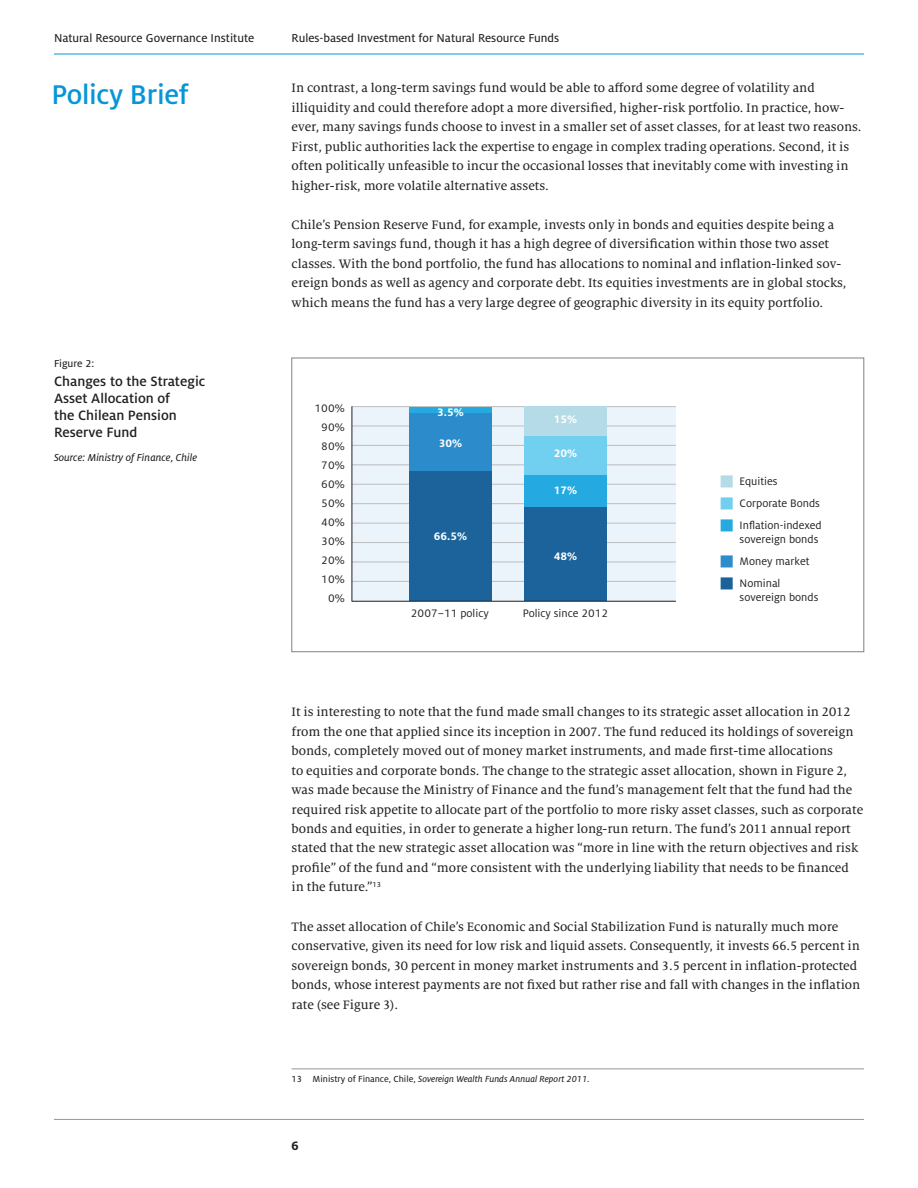
<style>
.page{position:relative;width:918px;height:1188px;background:#fff}
.page>*{position:absolute;margin:0;border:0;box-sizing:border-box;transform-origin:0 0}
.t1{font:500 30px "Milo OT";letter-spacing:-.01em;color:#0696d7}
.chart_caption_margin{font:500 15px/17.1px "Milo OT";color:#231f20}
.body{font:13.5px/19.5px "Milo Serif OT Text";color:#231f20}
.t2{font:700 13.5px "Milo OT";color:#231f20}
.t3{font:12.75px "Milo OT Text";color:#231f20}
.chart_data_vertical{font:12px/14.2px "Milo TF";color:#231f20}
.chart_data_vertical-2{font:700 12px "Milo TF";color:#fff}
.chart_caption_italic{font:11.25px "Milo OT Text Ita";color:#231f20}
.chart_caption_margin-2{font:11.25px "Milo OT Text";color:#231f20}
.footnote_body{font:9.75px "Milo OT Text Ita";color:#231f20}
.s1{font-family:"Myriad Pro";font-size:10.8px}
.s2{font-family:"Milo OT Text"}
</style>
<div class="page">
<div style="left:352px;top:407px;width:324px;height:194px;background:#ebf4fa"></div>
<hr style="left:352px;top:406px;width:324px;height:1px;background:#bcbdc0">
<hr style="left:352px;top:426px;width:324px;height:1px;background:#bcbdc0">
<hr style="left:352px;top:445px;width:324px;height:1px;background:#bcbdc0">
<hr style="left:352px;top:465px;width:324px;height:1px;background:#bcbdc0">
<hr style="left:352px;top:484px;width:324px;height:1px;background:#bcbdc0">
<hr style="left:352px;top:503px;width:324px;height:1px;background:#bcbdc0">
<hr style="left:352px;top:523px;width:324px;height:1px;background:#bcbdc0">
<hr style="left:352px;top:542px;width:324px;height:1px;background:#bcbdc0">
<hr style="left:352px;top:562px;width:324px;height:1px;background:#bcbdc0">
<hr style="left:352px;top:581px;width:324px;height:1px;background:#bcbdc0">
<div style="left:524px;top:407px;width:83px;height:29px;background:#b6dbe8"></div>
<div style="left:409px;top:407px;width:83px;height:6px;background:#24aae1"></div>
<div style="left:524px;top:436px;width:83px;height:39px;background:#71cff0"></div>
<div style="left:409px;top:413px;width:83px;height:59px;background:#2c8ccb"></div>
<div style="left:524px;top:475px;width:83px;height:33px;background:#24aae1"></div>
<div style="left:409px;top:472px;width:83px;height:129px;background:#1b639a"></div>
<div style="left:524px;top:508px;width:83px;height:93px;background:#1b639a"></div>
<hr style="left:352px;top:601px;width:324px;height:1px;background:#231f20">
<hr style="left:352px;top:406px;width:1px;height:195px;background:#231f20">
<div style="left:291px;top:358px;width:573px;height:294px;border:1px solid #808285"></div>
<hr style="left:54px;top:54px;width:810px;height:1px;background:#0696d7">
<hr style="left:54px;top:1119px;width:810px;height:1px;background:#939598">
<hr style="left:292px;top:1068px;width:572px;height:1px;background:#939598">
<p class="t3" style="left:54px;top:31px;width:202px">Natural Resource Governance Institute</p>
<p class="t3" style="left:292px;top:31px;width:269px">Rules-based Investment for Natural Resource Funds</p>
<h1 class="t1" style="left:52px;top:78px;width:139px">Policy Brief</h1>
<p class="body" style="left:292px;top:78px;width:571px">In contrast, a long-term savings fund would be able to afford some degree of volatility and illiquidity and could therefore adopt a more diversified, higher-risk portfolio. In practice, how&shy;ever, many savings funds choose to invest in a smaller set of asset classes, for at least two reasons.<br>First, public authorities lack the expertise to engage in complex trading operations. Second, it is often politically unfeasible to incur the occasional losses that inevitably come with investing in higher-risk, more volatile alternative assets.</p>
<p class="body" style="left:292px;top:215px;width:557px">Chile’s Pension Reserve Fund, for example, invests only in bonds and equities despite being a long-term savings fund, though it has a high degree of diversification within those two asset classes. With the bond portfolio, the fund has allocations to nominal and inflation-linked sov&shy;ereign bonds as well as agency and corporate debt. Its equities investments are in global stocks, which means the fund has a very large degree of geographic diversity in its equity portfolio.</p>
<p class="chart_caption_margin-2" style="left:54px;top:357px;width:42px">Figure 2:</p>
<p class="chart_caption_margin" style="left:54px;top:373px;width:153px">Changes to the Strategic<br>Asset Allocation of<br>the Chilean Pension<br>Reserve Fund</p>
<p class="chart_caption_italic" style="left:54px;top:452px;width:145px">Source: Ministry of Finance, Chile</p>
<p class="chart_data_vertical" style="left:315px;top:401px;width:32px">100%</p>
<p class="chart_data_vertical" style="left:305px;top:420px;width:41px"><span class="s1">90</span> 90%</p>
<p class="chart_data_vertical" style="left:305px;top:439px;width:41px"><span class="s1">80</span> 80%</p>
<p class="chart_data_vertical" style="left:305px;top:458px;width:41px"><span class="s1">70</span> 70%</p>
<p class="chart_data_vertical" style="left:305px;top:477px;width:41px"><span class="s1">60</span> 60%</p>
<p class="chart_data_vertical" style="left:305px;top:496px;width:41px"><span class="s1">50</span> 50%</p>
<p class="chart_data_vertical" style="left:305px;top:515px;width:41px"><span class="s1">40</span> 40%</p>
<p class="chart_data_vertical" style="left:321px;top:534px;width:25px">30%</p>
<p class="chart_data_vertical" style="left:321px;top:553px;width:25px">20%</p>
<p class="chart_data_vertical" style="left:321px;top:572px;width:25px">10%</p>
<p class="chart_data_vertical" style="left:328px;top:591px;width:18px">0%</p>
<p class="chart_data_vertical-2" style="left:437px;top:405px;width:28px">3.5%</p>
<p class="chart_data_vertical-2" style="left:439px;top:436px;width:25px">30%</p>
<p class="chart_data_vertical-2" style="left:434px;top:529px;width:35px">66.5%</p>
<p class="chart_data_vertical" style="left:411px;top:606px;width:79px">2007–11 policy</p>
<p class="chart_data_vertical-2" style="left:554px;top:413px;width:25px">15%</p>
<p class="chart_data_vertical-2" style="left:554px;top:446px;width:25px">20%</p>
<p class="chart_data_vertical-2" style="left:554px;top:483px;width:25px">17%</p>
<p class="chart_data_vertical-2" style="left:554px;top:549px;width:25px">48%</p>
<p class="chart_data_vertical" style="left:523px;top:606px;width:87px">Policy since 2012</p>
<p class="chart_data_vertical" style="left:739px;top:474px;width:40px">Equities</p>
<p class="chart_data_vertical" style="left:740px;top:496px;width:82px">Corporate Bonds</p>
<p class="chart_data_vertical" style="left:740px;top:518px;width:84px">Inflation-indexed sovereign bonds</p>
<p class="chart_data_vertical" style="left:740px;top:554px;width:71px">Money market</p>
<p class="chart_data_vertical" style="left:740px;top:576px;width:80px">Nominal sovereign bonds</p>
<p class="body" style="left:292px;top:702px;width:573px">It is interesting to note that the fund made small changes to its strategic asset allocation in 2012 from the one that applied since its inception in 2007. The fund reduced its holdings of sovereign bonds, completely moved out of money market instruments, and made first-time allocations<br>to equities and corporate bonds. The change to the strategic asset allocation, shown in Figure 2, was made because the Ministry of Finance and the fund’s management felt that the fund had the required risk appetite to allocate part of the portfolio to more risky asset classes, such as corporate bonds and equities, in order to generate a higher long-run return. The fund’s 2011 annual report stated that the new strategic asset allocation was “more in line with the return objectives and risk profile” of the fund and “more consistent with the underlying liability that needs to be financed in the future.”<sup>13</sup></p>
<p class="body" style="left:292px;top:917px;width:570px">The asset allocation of Chile’s Economic and Social Stabilization Fund is naturally much more conservative, given its need for low risk and liquid assets. Consequently, it invests 66.5 percent in sovereign bonds, 30 percent in money market instruments and 3.5 percent in inflation-protected bonds, whose interest payments are not fixed but rather rise and fall with changes in the inflation rate (see Figure 3).</p>
<p class="footnote_body" style="left:292px;top:1073px;width:299px"><span class="s2">13 Ministry of Finance, Chile,</span> Sovereign Wealth Funds Annual Report 2011<span class="s2">.</span></p>
<p class="t2" style="left:292px;top:1138px;width:9px">6</p>
</div>
